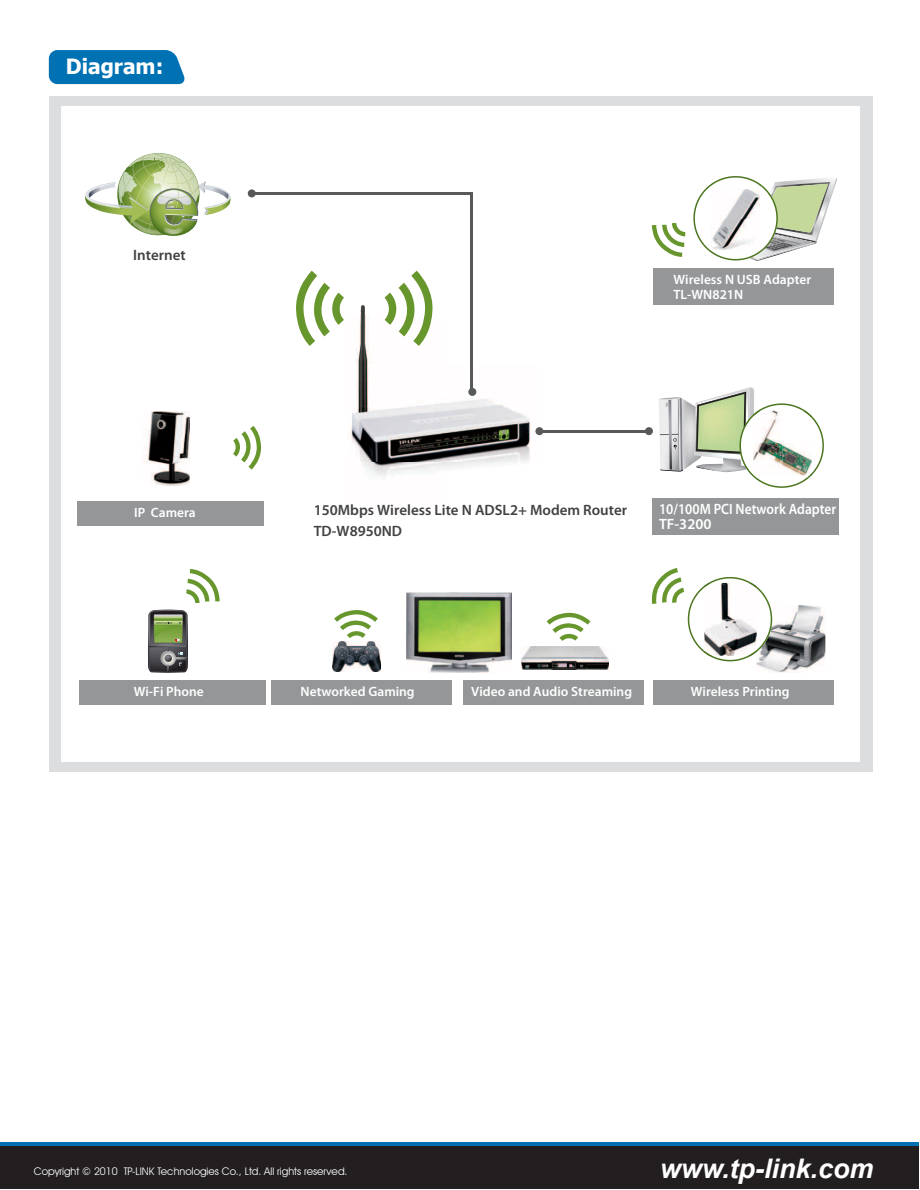
<style>
.page{position:relative;width:920px;height:1190px;background:#fff}
.page>*{position:absolute;margin:0;border:0;box-sizing:border-box;transform-origin:0 0}
.t1{font:italic 700 27px "Arial";color:#fff}
.t2{font:700 21px "Tahoma";color:#fff}
.t3{font:600 15px/21px "Myriad Pro";color:#414142}
.t4{font:600 15px/15px "Myriad Pro";color:#fff;scale:.9 1}
.t5{font:600 13.5px/15px "Myriad Pro";color:#fff}
.t6{font:10.5px "Avant Garde IT Cby BT";color:#fff}
</style>
<div class="page">
<div style="left:49px;top:96px;width:823px;height:676px;background:#dcddde"></div>
<div style="left:61px;top:107px;width:799px;height:654px;background:#fff"></div>
<img style="left:350px;top:270px;width:187px;height:208px">
<svg style="left:49px;top:50px;width:136px;height:34px;background:#0c78b7"></svg>
<div style="left:0;top:1142px;width:918px;height:47px;background:#0072b4"></div>
<div style="left:0;top:1146px;width:918px;height:43px;background:#231f20"></div>
<img style="left:143px;top:411px;width:46px;height:74px">
<img style="left:756px;top:605px;width:70px;height:67px">
<svg style="left:148px;top:609px;width:40px;height:64px;background:#6a735b"></svg>
<svg style="left:85px;top:153px;width:146px;height:83px"></svg>
<svg style="left:693px;top:176px;width:144px;height:85px"></svg>
<img style="left:711px;top:189px;width:48px;height:61px">
<svg style="left:659px;top:387px;width:164px;height:101px"></svg>
<hr style="left:252px;top:192px;width:221px;height:2px;background:#58595b">
<hr style="left:470px;top:194px;width:3px;height:197px;background:#58595b">
<div style="left:468px;top:388px;width:8px;height:8px;background:#58595b;border-radius:50%"></div>
<div style="left:248px;top:189px;width:8px;height:8px;background:#58595b;border-radius:50%"></div>
<hr style="left:539px;top:430px;width:110px;height:2px;background:#58595b">
<div style="left:645px;top:427px;width:8px;height:8px;background:#58595b;border-radius:50%"></div>
<div style="left:535px;top:427px;width:8px;height:8px;background:#58595b;border-radius:50%"></div>
<svg style="left:384px;top:271px;width:49px;height:75px"></svg>
<svg style="left:296px;top:271px;width:48px;height:75px"></svg>
<svg style="left:652px;top:223px;width:33px;height:34px"></svg>
<svg style="left:186px;top:569px;width:34px;height:34px"></svg>
<svg style="left:233px;top:426px;width:28px;height:43px"></svg>
<svg style="left:334px;top:610px;width:44px;height:28px"></svg>
<svg style="left:546px;top:612px;width:44px;height:29px"></svg>
<div style="left:653px;top:268px;width:180px;height:37px;background:#949698"></div>
<div style="left:77px;top:501px;width:186px;height:25px;background:#949698"></div>
<div style="left:79px;top:679px;width:186px;height:25px;background:#949698"></div>
<div style="left:653px;top:679px;width:180px;height:25px;background:#949698"></div>
<div style="left:463px;top:679px;width:180px;height:25px;background:#949698"></div>
<div style="left:272px;top:679px;width:180px;height:25px;background:#949698"></div>
<div style="left:652px;top:498px;width:186px;height:37px;background:#949698"></div>
<img style="left:407px;top:592px;width:105px;height:80px">
<img style="left:521px;top:646px;width:87px;height:23px">
<img style="left:332px;top:641px;width:49px;height:30px">
<svg style="left:651px;top:568px;width:121px;height:93px"></svg>
<img style="left:704px;top:588px;width:52px;height:62px">
<img style="left:704px;top:583px;width:52px;height:5px">
<img style="left:704px;top:650px;width:52px;height:6px">
<img style="left:158px;top:157px;width:40px;height:41px">
<h2 class="t2" style="left:66px;top:51px;width:99px">Diagram:</h2>
<p class="t3" style="left:133px;top:244px;width:54px">Internet</p>
<p class="t5" style="left:134px;top:505px;width:63px">IP Camera</p>
<p class="t5" style="left:673px;top:272px;width:139px">Wireless N USB Adapter<br>TL-WN821N</p>
<p class="t3" style="left:314px;top:499px;width:315px">150Mbps Wireless Lite N ADSL2+ Modem Router<br>TD-W8950ND</p>
<p class="t4" style="left:659px;top:501px;width:198px">10/100M PCI Network Adapter<br>TF-3200</p>
<p class="t5" style="left:134px;top:683px;width:72px">Wi-Fi Phone</p>
<p class="t5" style="left:300px;top:683px;width:116px">Networked Gaming</p>
<p class="t5" style="left:471px;top:683px;width:162px">Video and Audio Streaming</p>
<p class="t5" style="left:690px;top:683px;width:100px">Wireless Printing</p>
<p class="t6" style="left:34px;top:1164px;width:315px">Copyright © 2010 TP-LINK Technologies Co., Ltd. All rights reserved.</p>
<h1 class="t1" style="left:660px;top:1150px;width:215px">www.tp-link.com</h1>
</div>
